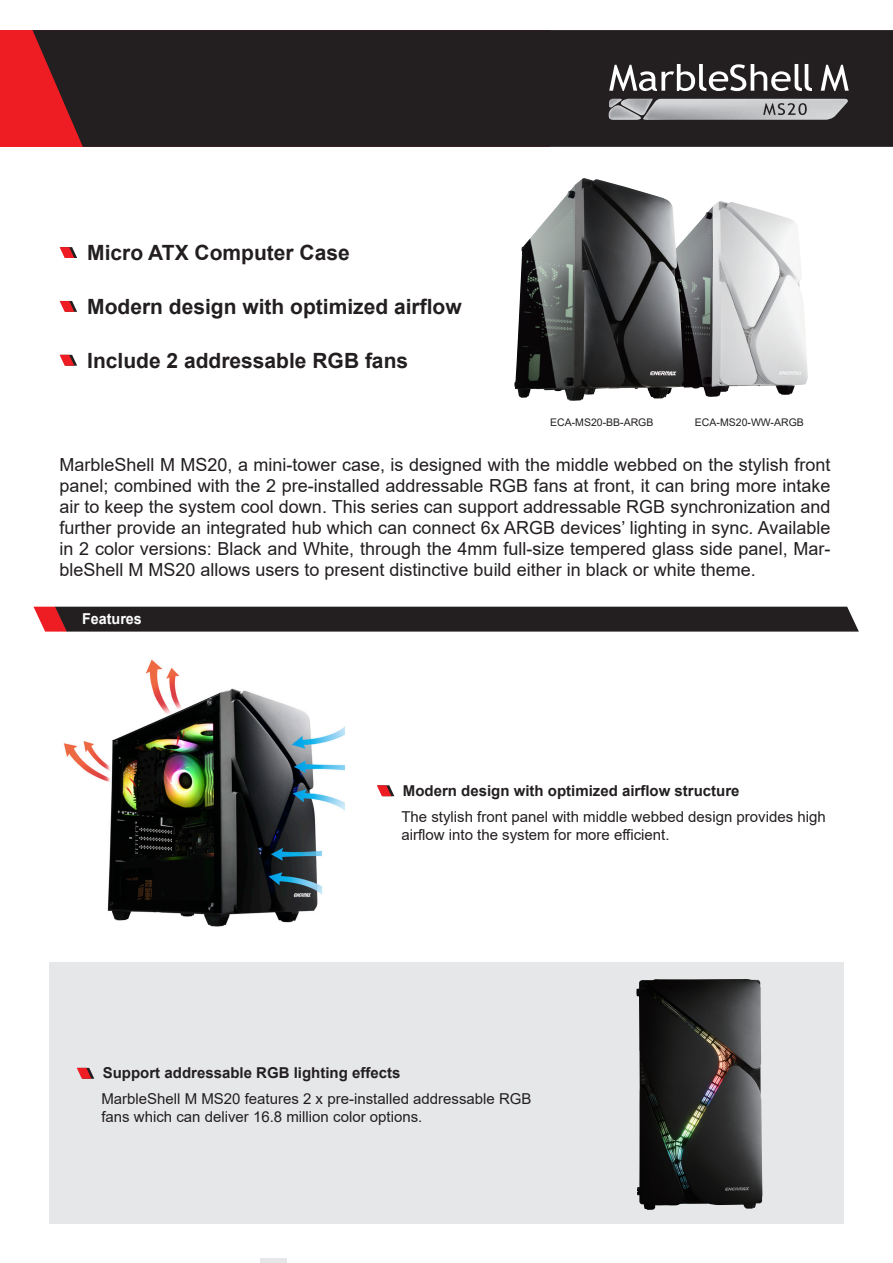
<style>
.page{position:relative;width:893px;height:1263px;background:#fff}
.page>*{position:absolute;margin:0;border:0;box-sizing:border-box;transform-origin:0 0}
.t1{font:700 21px "Arial";color:#231f20}
.t2{font:18px/21px "Arial";color:#231f20;text-align:justify}
.t3{font:15px/18px "Arial";color:#231f20}
.t4{font:700 15px "Arial";color:#231f20}
.t5{font:700 15px "Arial";color:#fff;scale:.96 1}
.t6{font:10.5px "Arial";color:#231f20}
</style>
<div class="page">
<div style="left:49px;top:962px;width:795px;height:262px;background:#e6e7e9"></div>
<div style="left:0;top:30px;width:550px;height:117px;background:#ee1d23"></div>
<div style="left:33px;top:30px;width:860px;height:117px;background:#231f20"></div>
<img style="left:63px;top:659px;width:282px;height:268px">
<svg style="left:60px;top:247px;width:17px;height:11px"></svg>
<svg style="left:60px;top:301px;width:17px;height:11px"></svg>
<svg style="left:60px;top:355px;width:17px;height:11px"></svg>
<svg style="left:377px;top:785px;width:17px;height:11px"></svg>
<svg style="left:77px;top:1068px;width:17px;height:11px"></svg>
<svg style="left:33px;top:607px;width:826px;height:25px;background:#2e2526"></svg>
<svg style="left:821px;top:65px;width:28px;height:26px"></svg>
<svg style="left:609px;top:64px;width:203px;height:27px"></svg>
<svg style="left:609px;top:99px;width:239px;height:21px;background:#b1b1b4"></svg>
<img style="left:683px;top:201px;width:125px;height:196px">
<img style="left:514px;top:178px;width:169px;height:223px">
<img style="left:636px;top:979px;width:126px;height:231px">
<div style="left:261px;top:1258px;width:26px;height:5px;background:#e6e7e9"></div>
<p class="t1" style="left:87px;top:238px;width:264px">Micro ATX Computer Case</p>
<p class="t1" style="left:87px;top:292px;width:376px">Modern design with optimized airflow</p>
<p class="t1" style="left:87px;top:346px;width:322px">Include 2 addressable RGB fans</p>
<p class="t6" style="left:550px;top:415px;width:105px">ECA-MS20-BB-ARGB</p>
<p class="t6" style="left:695px;top:415px;width:110px">ECA-MS20-WW-ARGB</p>
<p class="t2" style="left:59px;top:454px;width:772px">MarbleShell M MS20, a mini-tower case, is designed with the middle webbed on the stylish front panel; combined with the 2 pre-installed addressable RGB fans at front, it can bring more intake air to keep the system cool down. This series can support addressable RGB synchronization and further provide an integrated hub which can connect 6x ARGB devices’ lighting in sync. Available in 2 color versions: Black and White, through the 4mm full-size tempered glass side panel, Mar&shy;bleShell M MS20 allows users to present distinctive build either in black or white theme.</p>
<p class="t5" style="left:82px;top:608px;width:64px">Features</p>
<p class="t5" style="left:76px;top:609px;width:64px">Features</p>
<p class="t4" style="left:403px;top:780px;width:338px">Modern design with optimized airflow structure</p>
<p class="t3" style="left:401px;top:807px;width:426px">The stylish front panel with middle webbed design provides high airflow into the system for more efficient.</p>
<p class="t4" style="left:103px;top:1062px;width:299px">Support addressable RGB lighting effects</p>
<p class="t3" style="left:101px;top:1090px;width:432px">MarbleShell M MS20 features 2 x pre-installed addressable RGB fans which can deliver 16.8 million color options.</p>
</div>
